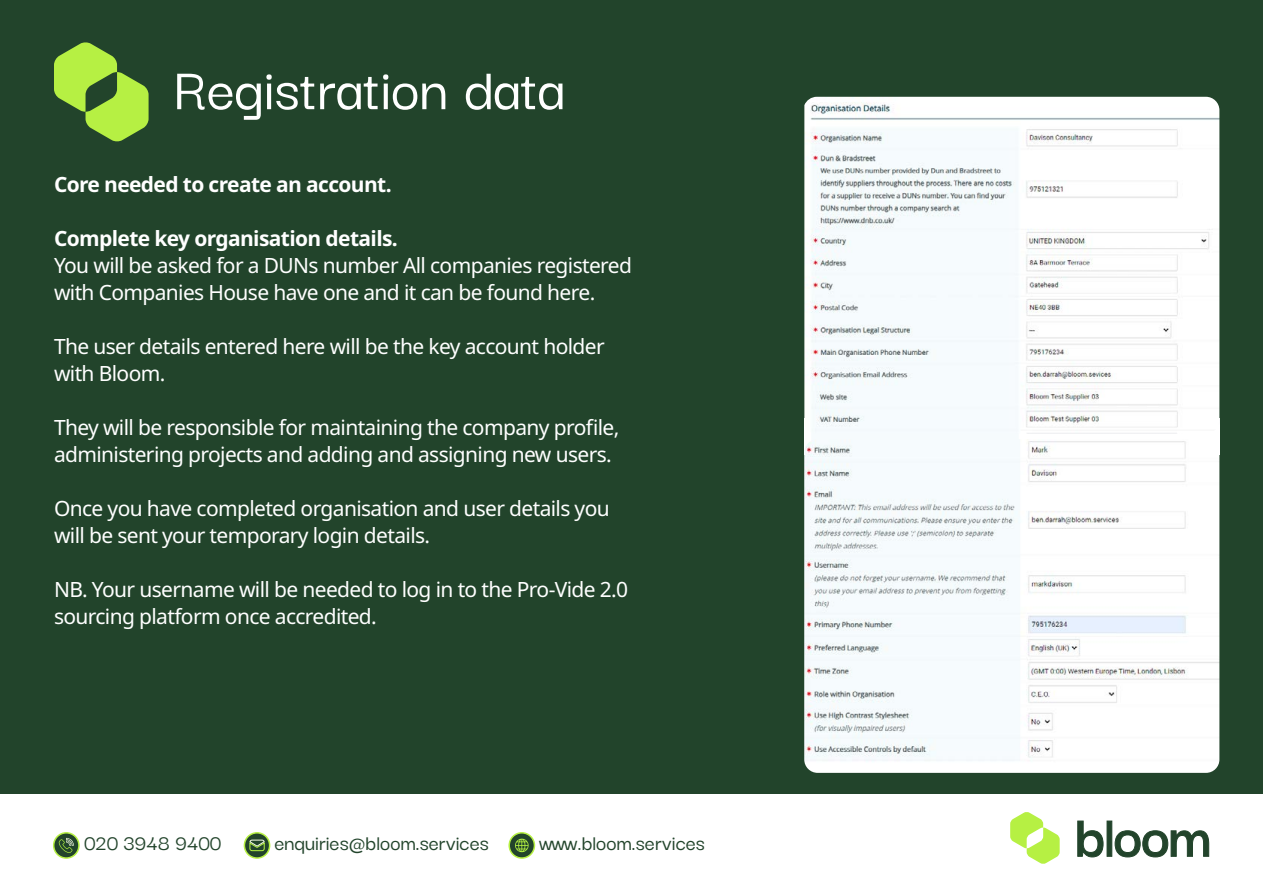
<style>
.page{position:relative;width:1263px;height:893px;background:#fff}
.page>*{position:absolute;margin:0;border:0;box-sizing:border-box;transform-origin:0 0}
.t1{font:500 63px "Darker Grotesque";color:#fff}
.t2{font:500 22.5px "Darker Grotesque";color:#22442b}
.t3{font:21px/27px "Noto Sans";letter-spacing:-.03em;color:#fff}
.t4{font:700 21px "Noto Sans";letter-spacing:-.03em;color:#fff}
</style>
<div class="page">
<div style="left:0;top:0;width:1263px;height:793px;background:#22442b"></div>
<svg style="left:1077px;top:820px;width:26px;height:37px"></svg>
<div style="left:1107px;top:821px;width:5px;height:35px;background:#22442b;border:1px solid #22442b"></div>
<svg style="left:1114px;top:830px;width:95px;height:27px"></svg>
<svg style="left:1010px;top:812px;width:50px;height:52px"></svg>
<svg style="left:54px;top:42px;width:95px;height:100px"></svg>
<svg style="left:509px;top:833px;width:25px;height:25px"></svg>
<div style="left:508px;top:832px;width:27px;height:27px;border:2px solid #b6f043;border-radius:50%"></div>
<svg style="left:244px;top:833px;width:26px;height:25px"></svg>
<div style="left:244px;top:832px;width:26px;height:27px;border:2px solid #b6f043;border-radius:50%"></div>
<svg style="left:54px;top:833px;width:25px;height:25px"></svg>
<div style="left:53px;top:832px;width:27px;height:27px;border:2px solid #b6f043;border-radius:50%"></div>
<svg style="left:515px;top:839px;width:14px;height:13px"></svg>
<svg style="left:249px;top:839px;width:16px;height:12px"></svg>
<svg style="left:59px;top:838px;width:15px;height:15px"></svg>
<img style="left:804px;top:433px;width:415px;height:6px">
<img style="left:804px;top:97px;width:415px;height:336px">
<img style="left:804px;top:439px;width:415px;height:334px">
<h1 class="t1" style="left:173px;top:53px;width:393px">Registration data</h1>
<p class="t4" style="left:54px;top:173px;width:339px">Core needed to create an account.</p>
<p class="t4" style="left:54px;top:227px;width:345px">Complete key organisation details.</p>
<p class="t3" style="left:54px;top:252px;width:579px">You will be asked for a DUNs number All companies registered with Companies House have one and it can be found here.</p>
<p class="t3" style="left:54px;top:333px;width:552px">The user details entered here will be the key account holder with Bloom.</p>
<p class="t3" style="left:54px;top:414px;width:567px">They will be responsible for maintaining the company profile, administering projects and adding and assigning new users.</p>
<p class="t3" style="left:54px;top:495px;width:557px">Once you have completed organisation and user details you will be sent your temporary login details.</p>
<p class="t3" style="left:54px;top:576px;width:576px">NB. Your username will be needed to log in to the Pro-Vide 2.0 sourcing platform once accredited.</p>
<p class="t2" style="left:84px;top:830px;width:139px">020 3948 9400</p>
<p class="t2" style="left:274px;top:830px;width:216px">enquiries@bloom.services</p>
<p class="t2" style="left:539px;top:830px;width:167px">www.bloom.services</p>
</div>
